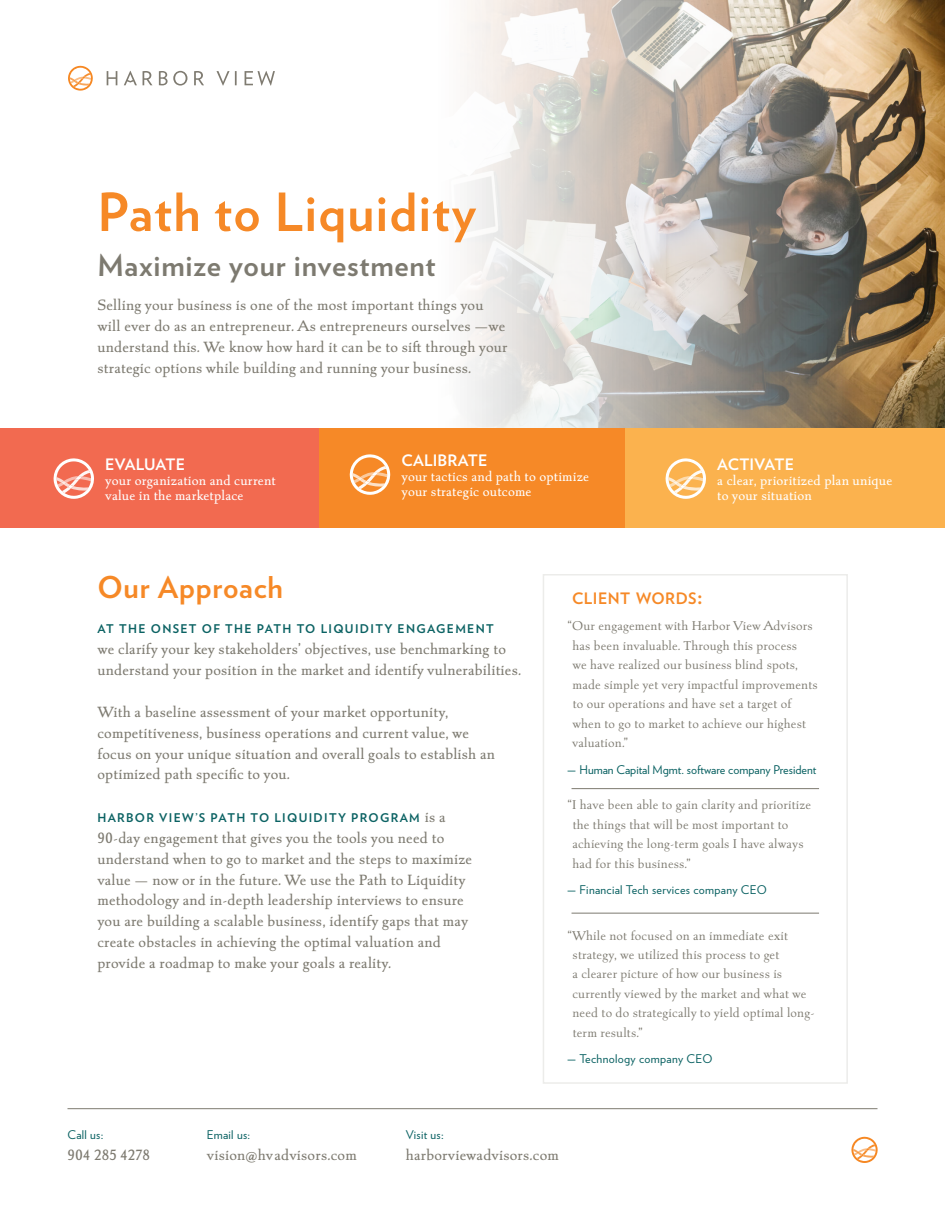
<style>
.page{position:relative;width:945px;height:1215px;background:#fff}
.page>*{position:absolute;margin:0;border:0;box-sizing:border-box;transform-origin:0 0}
.t1{font:700 52.5px "Verlag";letter-spacing:.025em;color:#f68927}
.t2{font:700 30px "Verlag";letter-spacing:.025em;color:#7d7a70}
.t3{font:700 30px "Verlag";letter-spacing:.025em;color:#f68927}
.t4{font:500 15.75px/21px "Albertan Pro";letter-spacing:.01em;color:#7d7a70}
.t5{font:700 15.75px "Verlag";letter-spacing:.01em;color:#fff}
.t6{font:700 15.75px "Verlag";letter-spacing:.03em;color:#f68927}
.t7{font:500 14.25px/15px "Albertan Pro";letter-spacing:.01em;color:#fff}
.t8{font:13.5px/19.5px "Albertan Pro";letter-spacing:.01em;color:#7d7a70}
.t9{font:700 12px "Verlag";letter-spacing:.11em;color:#0b6263}
.t10{font:12px "Verlag";letter-spacing:.025em;color:#0b6263}
.t11{font:12px "Verlag";color:#0b6263}
.s1{font-family:"Albertan Pro";font-weight:500;font-size:15.75px;color:#7d7a70}
.s2{font-size:22.5px}
</style>
<div class="page">
<img style="left:202px;top:0;width:743px;height:428px">
<div style="left:543px;top:574px;width:305px;height:510px;border:2px solid #ececea"></div>
<svg style="left:107px;top:71px;width:10px;height:14px"></svg>
<svg style="left:124px;top:71px;width:13px;height:14px"></svg>
<svg style="left:143px;top:71px;width:9px;height:14px"></svg>
<svg style="left:159px;top:71px;width:28px;height:15px"></svg>
<svg style="left:194px;top:71px;width:10px;height:14px"></svg>
<svg style="left:217px;top:71px;width:20px;height:15px"></svg>
<svg style="left:245px;top:71px;width:30px;height:15px"></svg>
<svg style="left:68px;top:66px;width:25px;height:25px"></svg>
<hr style="left:572px;top:788px;width:247px;height:1px;background:#7d7a70">
<hr style="left:572px;top:913px;width:247px;height:1px;background:#7d7a70">
<hr style="left:68px;top:1108px;width:810px;height:1px;background:#7d7a70">
<svg style="left:851px;top:1137px;width:27px;height:26px"></svg>
<div style="left:0;top:428px;width:320px;height:100px;background:#f26a50"></div>
<div style="left:320px;top:428px;width:306px;height:100px;background:#f68927"></div>
<div style="left:626px;top:428px;width:319px;height:100px;background:#fbb24e"></div>
<svg style="left:53px;top:458px;width:41px;height:41px"></svg>
<svg style="left:349px;top:454px;width:42px;height:41px"></svg>
<svg style="left:665px;top:458px;width:41px;height:41px"></svg>
<h1 class="t1" style="left:97px;top:171px;width:380px">Path to Liquidity</h1>
<h2 class="t2" style="left:97px;top:242px;width:340px">Maximize your investment</h2>
<p class="t4" style="left:97px;top:295px;width:412px">Selling your business is one of the most important things you will ever do as an entrepreneur. As entrepreneurs ourselves —we understand this. We know how hard it can be to sift through your strategic options while building and running your business.</p>
<p class="t5" style="left:105px;top:452px;width:81px">EVALUATE</p>
<p class="t7" style="left:105px;top:472px;width:172px">your organization and current value in the marketplace</p>
<p class="t5" style="left:401px;top:448px;width:87px">CALIBRATE</p>
<p class="t7" style="left:401px;top:469px;width:189px">your tactics and path to optimize your strategic outcome</p>
<p class="t5" style="left:717px;top:452px;width:78px">ACTIVATE</p>
<p class="t7" style="left:717px;top:472px;width:176px">a clear, prioritized plan unique to your situation</p>
<h2 class="t3" style="left:97px;top:564px;width:187px">Our Approach</h2>
<p class="t9" style="left:97px;top:619px;width:398px">AT THE ONSET OF THE PATH TO LIQUIDITY ENGAGEMENT</p>
<p class="t4" style="left:97px;top:638px;width:425px">we clarify your key stakeholders’ objectives, use benchmarking to understand your position in the market and identify vulnerabilities.</p>
<p class="t4" style="left:97px;top:701px;width:399px">With a baseline assessment of your market opportunity, competitiveness, business operations and current value, we focus on your unique situation and overall goals to establish an optimized path specific to you.</p>
<p class="t9" style="left:97px;top:808px;width:350px">HARBOR VIEW’S PATH TO LIQUIDITY PROGRAM <span class="s1">is a</span></p>
<p class="t4" style="left:97px;top:827px;width:376px">90-day engagement that gives you the tools you need to understand when to go to market and the steps to maximize value — now or in the future. We use the Path to Liquidity methodology and in-depth leadership interviews to ensure you are building a scalable business, identify gaps that may create obstacles in achieving the optimal valuation and provide a roadmap to make your goals a reality.</p>
<p class="t6" style="left:572px;top:586px;width:132px">CLIENT WORDS<span class="s2">:</span></p>
<p class="t8" style="left:572px;top:616px;width:247px;text-indent:-5px">“Our engagement with Harbor View Advisors has been invaluable. Through this process<br>we have realized our business blind spots, made simple yet very impactful improvements to our operations and have set a target of when to go to market to achieve our highest valuation.”</p>
<p class="t11" style="left:567px;top:760px;width:251px">— Human Capital Mgmt. software company President</p>
<p class="t8" style="left:572px;top:795px;width:240px;text-indent:-5px">“I have been able to gain clarity and prioritize the things that will be most important to achieving the long-term goals I have always had for this business.”</p>
<p class="t10" style="left:567px;top:881px;width:201px">— Financial Tech services company CEO</p>
<p class="t8" style="left:572px;top:925px;width:244px;text-indent:-5px">“While not focused on an immediate exit strategy, we utilized this process to get<br>a clearer picture of how our business is currently viewed by the market and what we need to do strategically to yield optimal long&shy;term results.”</p>
<p class="t10" style="left:567px;top:1050px;width:147px">— Technology company CEO</p>
<p class="t10" style="left:68px;top:1126px;width:37px">Call us:</p>
<p class="t4" style="left:68px;top:1144px;width:84px">904 285 4278</p>
<p class="t10" style="left:207px;top:1126px;width:45px">Email us:</p>
<p class="t4" style="left:207px;top:1144px;width:152px">vision@hvadvisors.com</p>
<p class="t10" style="left:406px;top:1126px;width:39px">Visit us:</p>
<p class="t4" style="left:406px;top:1144px;width:155px">harborviewadvisors.com</p>
</div>
